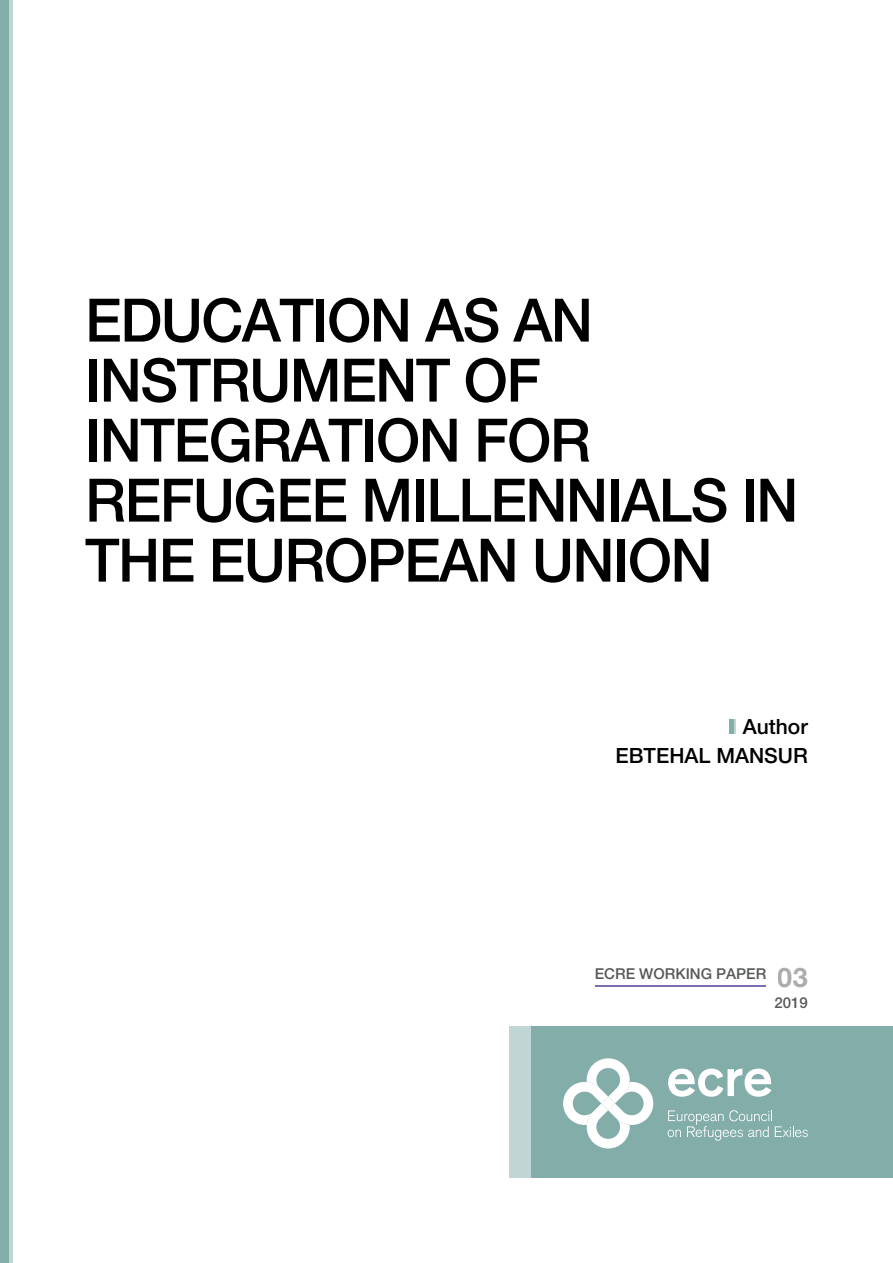
<style>
.page{position:relative;width:893px;height:1263px;background:#fff}
.page>*{position:absolute;margin:0;border:0;box-sizing:border-box;transform-origin:0 0}
.t1{font:500 60px/60px "Helvetica Neue LT Pro";letter-spacing:-.025em;color:#000}
.t2{font:500 21px/29.5px "Helvetica Neue LT Pro";color:#000;text-align:right}
.t3{font:500 15px/29.4px "Helvetica Neue LT Pro";color:#58595b;text-align:right}
.s1{font-weight:700;font-size:27px}
</style>
<div class="page">
<div style="left:509px;top:1027px;width:22px;height:151px;background:#c0d6d4"></div>
<div style="left:531px;top:1027px;width:362px;height:151px;background:#82ada9"></div>
<svg style="left:668px;top:1068px;width:103px;height:29px"></svg>
<svg style="left:668px;top:1110px;width:140px;height:31px"></svg>
<svg style="left:563px;top:1058px;width:91px;height:91px"></svg>
<hr style="left:595px;top:985px;width:170px;height:2px;background:#7f6db1">
<hr style="left:9px;top:0;width:4px;height:1263px;background:#c0d6d4">
<div style="left:0;top:0;width:9px;height:1263px;background:#82ada9"></div>
<svg style="left:733px;top:719px;width:3px;height:14px"></svg>
<hr style="left:729px;top:719px;width:4px;height:14px;background:#82ada9">
<p class="t1" style="left:85px;top:290px;width:715px">EDUCATION AS AN<br>INSTRUMENT OF<br>INTEGRATION FOR<br>REFUGEE MILLENNIALS IN<br>THE EUROPEAN UNION</p>
<p class="t2" style="left:616px;top:711px;width:194px">Author<br>EBTEHAL MANSUR</p>
<p class="t3" style="left:595px;top:958px;width:215px">ECRE WORKING PAPER <span class="s1">03<br></span>2019</p>
</div>
